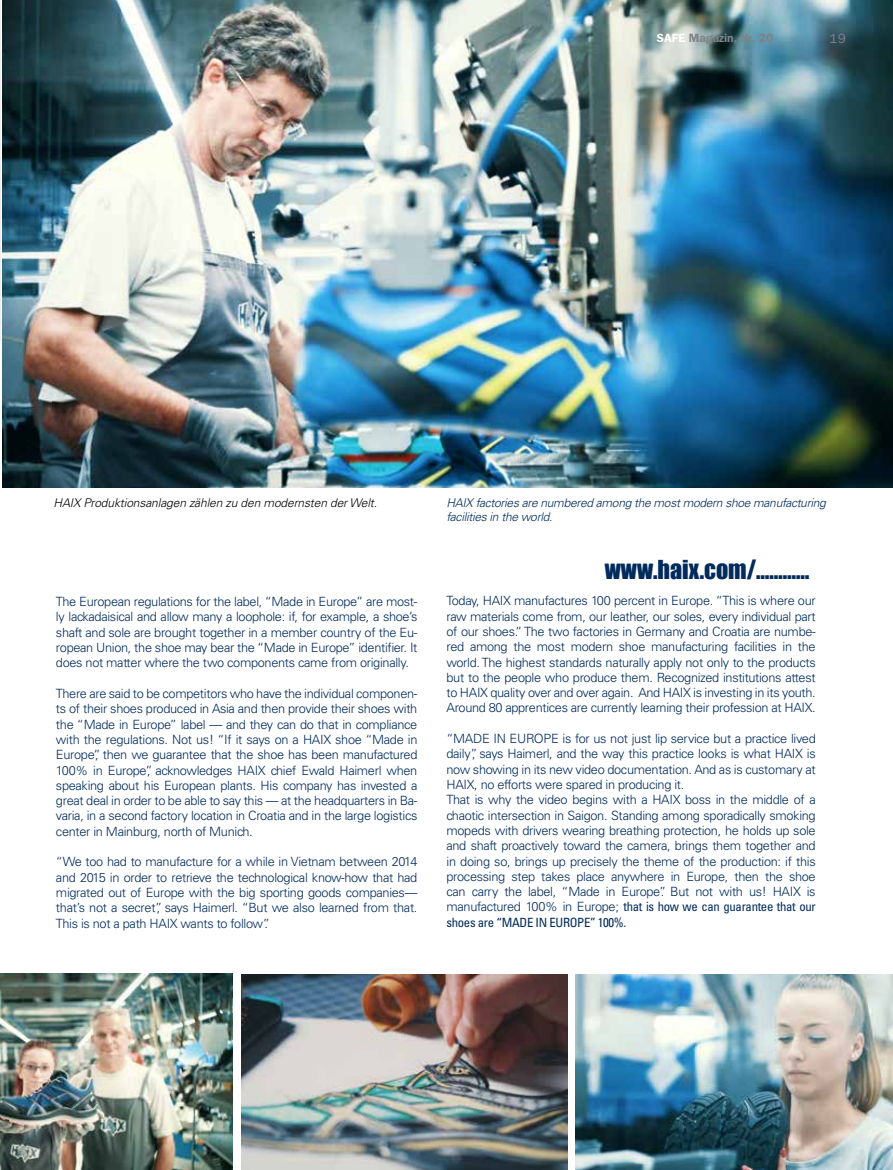
<style>
.page{position:relative;width:893px;height:1170px;background:#fff}
.page>*{position:absolute;margin:0;border:0;box-sizing:border-box;transform-origin:0 0}
.t1{font:24px "Impact";color:#002b5c}
.t2{font:13.5px "Franklin Gothic LT";color:#808285}
.t3{font:300 12.75px/15.3px "Univers LT Std";letter-spacing:-.025em;color:#002b5c;text-align:justify}
.t4{font:italic 300 12px/14.4px "Univers LT Std";letter-spacing:-.025em;color:#002b5c}
.t5{font:italic 300 12px "Univers LT Std";letter-spacing:-.01em;color:#000}
.t6{font:600 12px "Franklin Gothic LT";color:#808285}
.t7{font:12px "Franklin Gothic LT";color:#808285}
.s1{color:#fff}
.s2{color:#000}
.s3{font-weight:400;font-stretch:condensed}
</style>
<div class="page">
<img style="left:0;top:973px;width:232px;height:196px">
<img style="left:2px;top:0;width:891px;height:488px">
<img style="left:576px;top:974px;width:317px;height:195px">
<img style="left:242px;top:974px;width:325px;height:195px">
<p class="t6" style="left:657px;top:31px;width:118px"><span class="s1">SAFE</span> Magazin, Nr. 20</p>
<p class="t7" style="left:697px;top:31px;width:114px"><span class="s2">SAFE</span> Magazin, Nr. 21</p>
<p class="t2" style="left:830px;top:30px;width:18px">19</p>
<p class="t5" style="left:54px;top:495px;width:325px">HAIX Produktionsanlagen zählen zu den modernsten der Welt.</p>
<p class="t4" style="left:446px;top:495px;width:381px">HAIX factories are numbered among the most modern shoe manufacturing facilities in the world.</p>
<p class="t3" style="left:56px;top:594px;width:363px">The European regulations for the label, “Made in Europe” are most&shy;ly lackadaisical and allow many a loophole: if, for example, a shoe’s shaft and sole are brought together in a member country of the Eu&shy;ropean Union, the shoe may bear the “Made in Europe” identifier. It does not matter where the two components came from originally.</p>
<p class="t3" style="left:56px;top:685px;width:363px">There are said to be competitors who have the individual componen&shy;ts of their shoes produced in Asia and then provide their shoes with the “Made in Europe” label — and they can do that in compliance with the regulations. Not us! “If it says on a HAIX shoe “Made in Europe”, then we guarantee that the shoe has been manufactured 100% in Europe”, acknowledges HAIX chief Ewald Haimerl when speaking about his European plants. His company has invested a great deal in order to be able to say this — at the headquarters in Ba&shy;varia, in a second factory location in Croatia and in the large logistics center in Mainburg, north of Munich.</p>
<p class="t3" style="left:56px;top:854px;width:363px">“We too had to manufacture for a while in Vietnam between 2014 and 2015 in order to retrieve the technological know-how that had migrated out of Europe with the big sporting goods companies— that’s not a secret”, says Haimerl. “But we also learned from that.<br>This is not a path HAIX wants to follow”.</p>
<h1 class="t1" style="left:605px;top:551px;width:206px">www.haix.com/…………</h1>
<p class="t3" style="left:446px;top:593px;width:371px">Today, HAIX manufactures 100 percent in Europe. “This is where our raw materials come from, our leather, our soles, every individual part of our shoes.” The two factories in Germany and Croatia are numbe&shy;red among the most modern shoe manufacturing facilities in the world. The highest standards naturally apply not only to the products but to the people who produce them. Recognized institutions attest to HAIX quality over and over again. And HAIX is investing in its youth.<br>Around 80 apprentices are currently learning their profession at HAIX.</p>
<p class="t3" style="left:446px;top:730px;width:371px;text-align:left">“MADE IN EUROPE is for us not just lip service but a practice lived daily”, says Haimerl, and the way this practice looks is what HAIX is now showing in its new video documentation. And as is customary at HAIX, no efforts were spared in producing it.<br>That is why the video begins with a HAIX boss in the middle of a chaotic intersection in Saigon. Standing among sporadically smoking mopeds with drivers wearing breathing protection, he holds up sole and shaft proactively toward the camera, brings them together and in doing so, brings up precisely the theme of the production: if this processing step takes place anywhere in Europe, then the shoe can carry the label, “Made in Europe”. But not with us! HAIX is manufactured 100% in Europe; <span class="s3">that is how we can guarantee that our shoes are “MADE IN EUROPE” 100%.</span></p>
</div>
